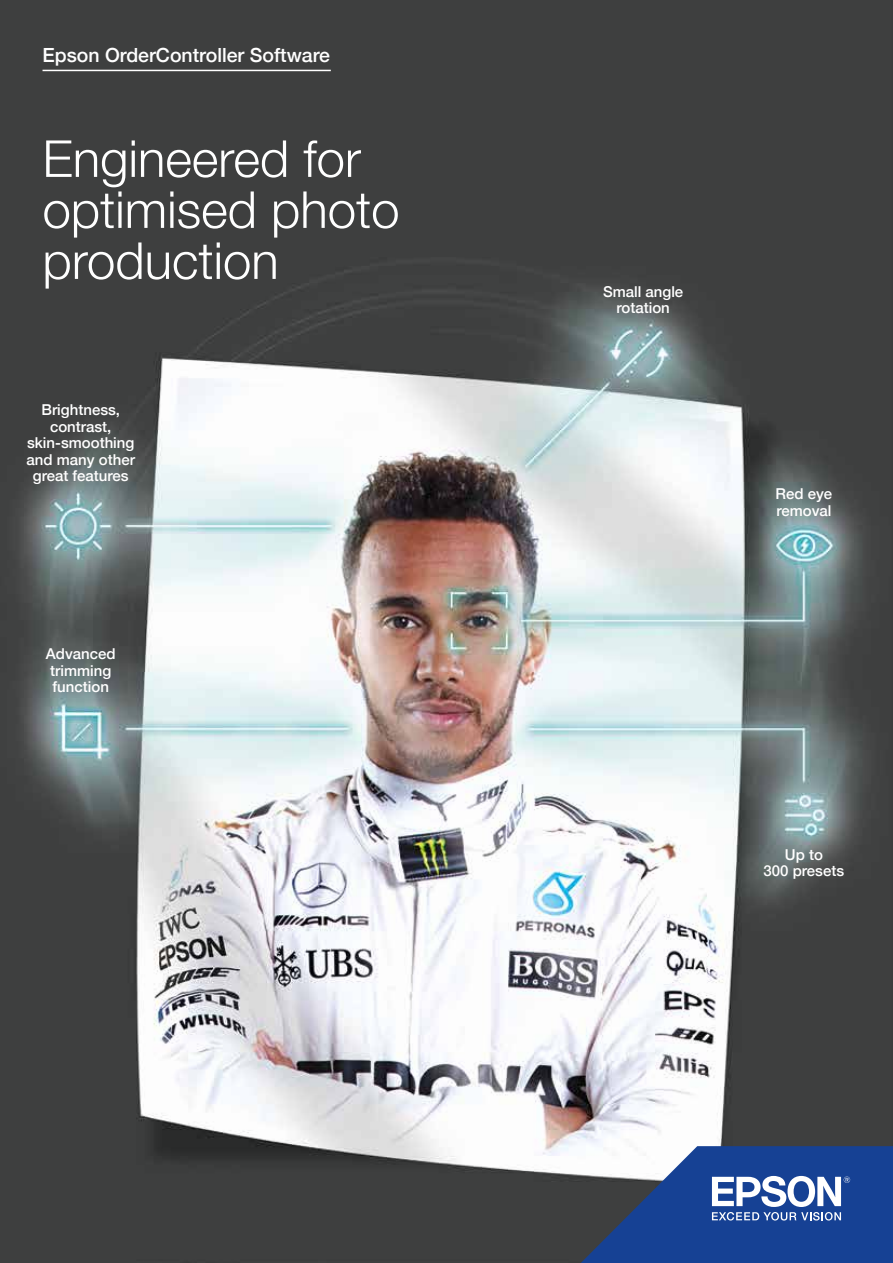
<style>
.page{position:relative;width:893px;height:1263px;background:#fff}
.page>*{position:absolute;margin:0;border:0;box-sizing:border-box;transform-origin:0 0}
.t1{font:300 51px/51px "Helvetica Neue";color:#fff}
.t2{font:500 19.5px "Helvetica Neue";color:#fff}
.t3{font:500 15px/16.5px "Helvetica Neue";color:#fff;text-align:center}
</style>
<div class="page">
<img style="left:0;top:0;width:893px;height:1263px">
<hr style="left:43px;top:70px;width:288px;height:1px;background:#fff">
<svg style="left:555px;top:1146px;width:338px;height:117px;background:#425f98"></svg>
<h2 class="t2" style="left:43px;top:39px;width:289px">Epson OrderController Software</h2>
<h1 class="t1" style="left:43px;top:129px;width:359px">Engineered for optimised photo production</h1>
<p class="t3" style="left:27px;top:400px;width:110px">Brightness, contrast, skin-smoothing and many other great features</p>
<p class="t3" style="left:46px;top:644px;width:71px;text-align:left">Advanced trimming function</p>
<p class="t3" style="left:603px;top:282px;width:82px">Small angle rotation</p>
<p class="t3" style="left:775px;top:485px;width:58px;text-align:left">Red eye removal</p>
<p class="t3" style="left:764px;top:845px;width:82px">Up to<br>300 presets</p>
</div>
